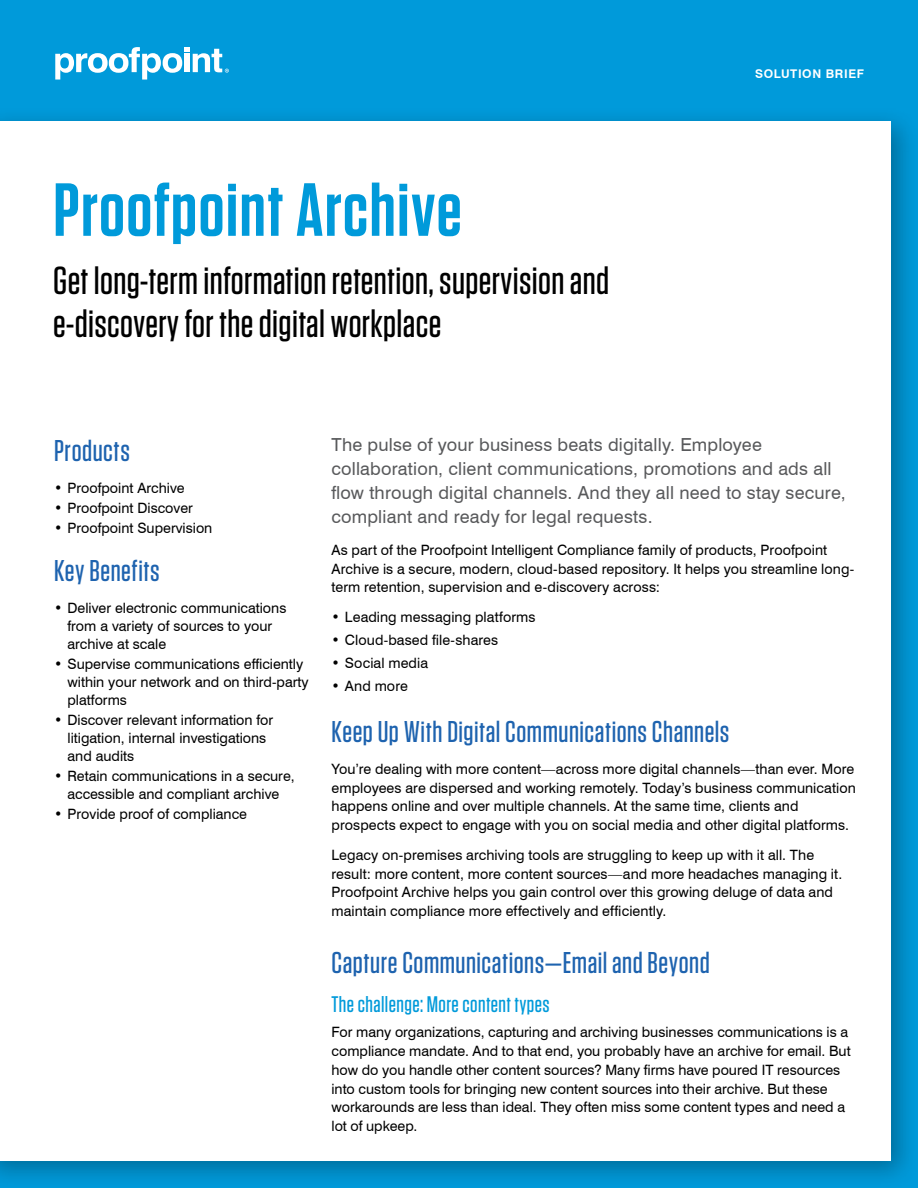
<style>
.page{position:relative;width:918px;height:1188px;background:#009ada}
.page>*{position:absolute;margin:0;border:0;box-sizing:border-box;transform-origin:0 0}
.t1{font:600 75px "Tungsten";letter-spacing:.02em;color:#009ada}
.t2{font:500 39px/43.5px "Tungsten";letter-spacing:.01em;color:#000}
.t3{font:500 30px "Tungsten";letter-spacing:.02em;color:#1e63af}
.t4{font:500 22.5px "Tungsten";letter-spacing:.02em;color:#009ada}
.t5{font:18px/24px "Swiss 721 BT";letter-spacing:.01em;color:#58595b}
.t6{font:14.25px/18.8px "Swiss 721 BT";color:#000}
.t7{font:700 12px "Swiss 721 BT";letter-spacing:.05em;color:#fff}
</style>
<div class="page">
<div style="left:0;top:106px;width:918px;height:1082px;background:#000;opacity:.3"></div>
<div style="left:0;top:122px;width:891px;height:1039px;background:#fff"></div>
<svg style="left:55px;top:47px;width:174px;height:33px"></svg>
<h1 class="t1" style="left:53px;top:170px;width:410px">Proofpoint Archive</h1>
<h2 class="t2" style="left:53px;top:259px;width:557px">Get long-term information retention, supervision and e-discovery for the digital workplace</h2>
<p class="t7" style="left:755px;top:67px;width:110px">SOLUTION BRIEF</p>
<h3 class="t3" style="left:54px;top:435px;width:77px">Products</h3>
<p class="t6" style="left:54px;top:478px;width:132px">• Proofpoint Archive</p>
<p class="t6" style="left:54px;top:498px;width:140px">• Proofpoint Discover</p>
<p class="t6" style="left:54px;top:518px;width:160px">• Proofpoint Supervision</p>
<h3 class="t3" style="left:54px;top:555px;width:107px">Key Benefits</h3>
<p class="t6" style="left:67px;top:599px;width:220px;line-height:18px;text-indent:-13px">• Deliver electronic communications from a variety of sources to your archive at scale</p>
<p class="t6" style="left:67px;top:655px;width:243px;line-height:18px;text-indent:-13px">• Supervise communications efficiently within your network and on third-party platforms</p>
<p class="t6" style="left:67px;top:711px;width:207px;line-height:18px;text-indent:-13px">• Discover relevant information for litigation, internal investigations and audits</p>
<p class="t6" style="left:54px;top:767px;width:242px;line-height:18px;text-align:center">• Retain communications in a secure, accessible and compliant archive</p>
<p class="t6" style="left:54px;top:805px;width:194px">• Provide proof of compliance</p>
<p class="t5" style="left:332px;top:432px;width:516px">The pulse of your business beats digitally. Employee collaboration, client communications, promotions and ads all flow through digital channels. And they all need to stay secure, compliant and ready for legal requests.</p>
<p class="t6" style="left:332px;top:540px;width:524px">As part of the Proofpoint Intelligent Compliance family of products, Proofpoint<br>Archive is a secure, modern, cloud-based repository. It helps you streamline long&shy;term retention, supervision and e-discovery across:</p>
<p class="t6" style="left:332px;top:607px;width:206px">• Leading messaging platforms</p>
<p class="t6" style="left:332px;top:631px;width:168px">• Cloud-based file-shares</p>
<p class="t6" style="left:332px;top:654px;width:98px">• Social media</p>
<p class="t6" style="left:332px;top:677px;width:78px">• And more</p>
<h3 class="t3" style="left:332px;top:716px;width:399px">Keep Up With Digital Communications Channels</h3>
<p class="t6" style="left:332px;top:759px;width:526px">You’re dealing with more content—across more digital channels—than ever. More employees are dispersed and working remotely. Today’s business communication happens online and over multiple channels. At the same time, clients and prospects expect to engage with you on social media and other digital platforms.</p>
<p class="t6" style="left:332px;top:845px;width:512px">Legacy on-premises archiving tools are struggling to keep up with it all. The result: more content, more content sources—and more headaches managing it.<br>Proofpoint Archive helps you gain control over this growing deluge of data and maintain compliance more effectively and efficiently.</p>
<h3 class="t3" style="left:332px;top:947px;width:380px">Capture Communications—Email and Beyond</h3>
<h3 class="t4" style="left:332px;top:992px;width:220px">The challenge: More content types</h3>
<p class="t6" style="left:332px;top:1023px;width:521px">For many organizations, capturing and archiving businesses communications is a compliance mandate. And to that end, you probably have an archive for email. But how do you handle other content sources? Many firms have poured IT resources into custom tools for bringing new content sources into their archive. But these workarounds are less than ideal. They often miss some content types and need a lot of upkeep.</p>
</div>
